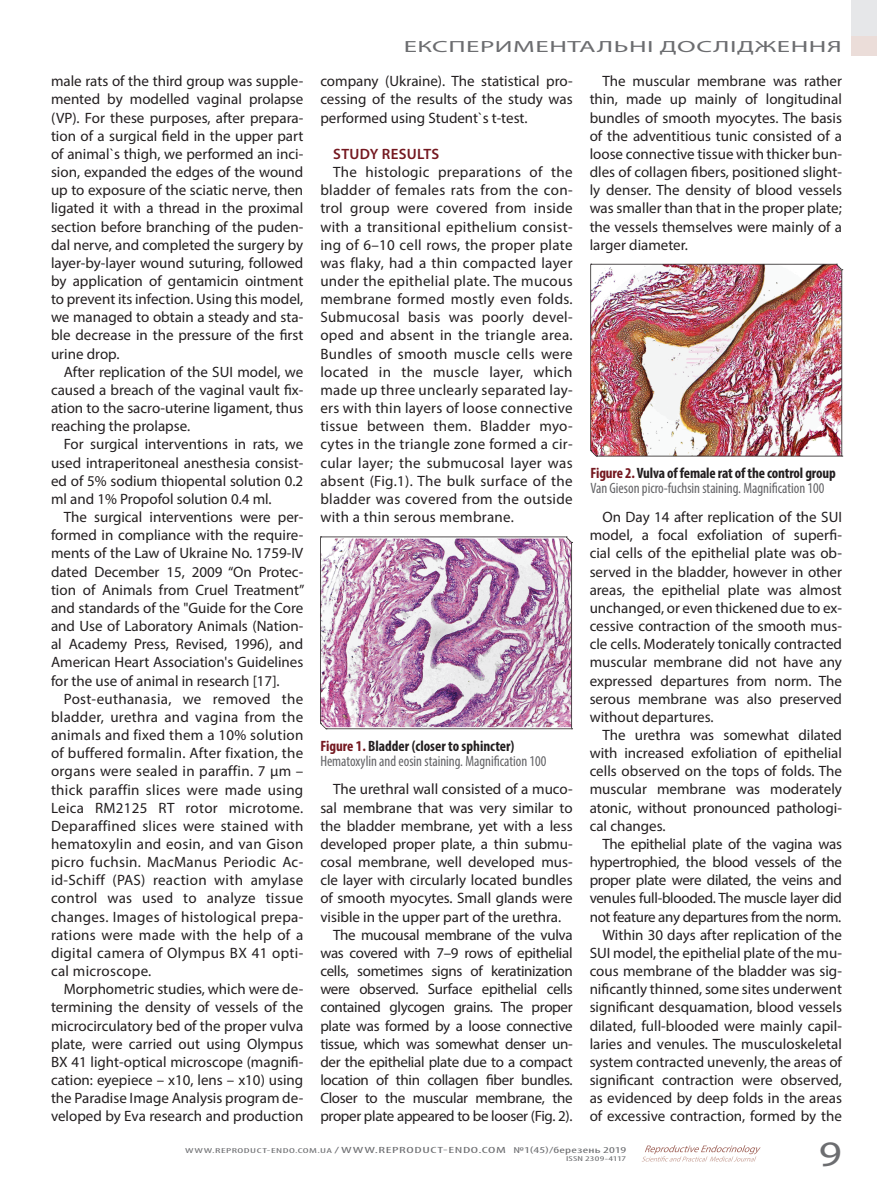
<style>
.page{position:relative;width:893px;height:1187px;background:#fff}
.page>*{position:absolute;margin:0;border:0;box-sizing:border-box;transform-origin:0 0}
.t1{font:35.85px "Myriad Pro";color:#6c6d70;scale:1.25 1}
.t2{font:16.2px "Myriad Pro";letter-spacing:.02em;color:#6c6d70;scale:1.67 1}
.t3{font:15px/18.1px "Myriad Pro";color:#231f20;text-align:justify}
.t4{font:15px "Myriad Pro";letter-spacing:-.02em;color:#231f20}
.t5{font:condensed 15px/15px "Myriad Pro";color:#636366}
.t6{font:600 15px "Myriad Pro";letter-spacing:.02em;color:#741820}
.t7{font:condensed 9px "Myriad Pro";letter-spacing:.035em;color:#6c6d70;scale:1.82 1}
.t8{font:condensed 7.2px "Myriad Pro";letter-spacing:.01em;color:#6c6d70;scale:1.67 1}
.s1{font-weight:700;color:#741820}
.s2{font-weight:700;color:#231f20}
.s3{font-size:7.2px}
</style>
<div class="page">
<div style="left:851px;top:0;width:26px;height:55px;background:#ebddd9"></div>
<div style="left:851px;top:0;width:26px;height:36px;background:#e6e7e9"></div>
<svg style="left:643px;top:1145px;width:118px;height:16px"></svg>
<img style="left:320px;top:536px;width:253px;height:193px">
<img style="left:590px;top:264px;width:253px;height:193px">
<p class="t3" style="left:51px;top:72px;width:254px">male rats of the third group was supple&shy;mented by modelled vaginal prolapse (VP). For these purposes, after prepara&shy;tion of a surgical field in the upper part of animal`s thigh, we performed an inci&shy;sion, expanded the edges of the wound up to exposure of the sciatic nerve, then ligated it with a thread in the proximal section before branching of the puden&shy;dal nerve, and completed the surgery by layer-by-layer wound suturing, followed by application of gentamicin ointment to prevent its infection. Using this model, we managed to obtain a steady and sta&shy;ble decrease in the pressure of the first urine drop.</p>
<p class="t3" style="left:51px;top:362px;width:254px;text-indent:13px">After replication of the SUI model, we caused a breach of the vaginal vault fix&shy;ation to the sacro-uterine ligament, thus reaching the prolapse.</p>
<p class="t3" style="left:51px;top:435px;width:254px;text-indent:13px">For surgical interventions in rats, we used intraperitoneal anesthesia consist&shy;ed of 5% sodium thiopental solution 0.2 ml and 1% Propofol solution 0.4 ml.</p>
<p class="t3" style="left:51px;top:507px;width:255px;text-indent:13px">The surgical interventions were per&shy;formed in compliance with the require&shy;ments of the Law of Ukraine No. 1759-IV dated December 15, 2009 “On Protec&shy;tion of Animals from Cruel Treatment” and standards of the "Guide for the Core and Use of Laboratory Animals (Nation&shy;al Academy Press, Revised, 1996), and American Heart Association's Guidelines for the use of animal in research [17].</p>
<p class="t3" style="left:51px;top:689px;width:254px;text-indent:13px">Post-euthanasia, we removed the bladder, urethra and vagina from the animals and fixed them a 10% solution of buffered formalin. After fixation, the organs were sealed in paraffin. 7 μm – thick paraffin slices were made using Leica RM2125 RT rotor microtome.<br>Deparaffined slices were stained with hematoxylin and eosin, and van Gison picro fuchsin. MacManus Periodic Ac&shy;id-Schiff (PAS) reaction with amylase control was used to analyze tissue changes. Images of histological prepa&shy;rations were made with the help of a digital camera of Olympus BX 41 opti&shy;cal microscope.</p>
<p class="t3" style="left:51px;top:979px;width:254px;text-indent:13px">Morphometric studies, which were de&shy;termining the density of vessels of the microcirculatory bed of the proper vulva plate, were carried out using Olympus BX 41 light-optical microscope (magnifi&shy;cation: eyepiece – x10, lens – x10) using the Paradise Image Analysis program de&shy;veloped by Eva research and production</p>
<p class="t2" style="left:404px;top:36px;width:264px">ЕКСПЕРИМЕНТАЛЬНІ ДОСЛІДЖЕННЯ</p>
<p class="t3" style="left:320px;top:72px;width:254px">company (Ukraine). The statistical pro&shy;cessing of the results of the study was performed using Student`s t-test.</p>
<p class="t6" style="left:333px;top:144px;width:107px">STUDY RESULTS</p>
<p class="t3" style="left:320px;top:163px;width:254px;text-indent:13px">The histologic preparations of the bladder of females rats from the con&shy;trol group were covered from inside with a transitional epithelium consist&shy;ing of 6–10 cell rows, the proper plate was flaky, had a thin compacted layer under the epithelial plate. The mucous membrane formed mostly even folds.<br>Submucosal basis was poorly devel&shy;oped and absent in the triangle area.<br>Bundles of smooth muscle cells were located in the muscle layer, which made up three unclearly separated lay&shy;ers with thin layers of loose connective tissue between them. Bladder myo&shy;cytes in the triangle zone formed a cir&shy;cular layer; the submucosal layer was absent (Fig.1). The bulk surface of the bladder was covered from the outside with a thin serous membrane.</p>
<p class="t5" style="left:320px;top:738px;width:228px"><span class="s1">Figure 1.</span> <span class="s2">Bladder (closer to sphincter)<br></span>Hematoxylin and eosin staining. Magnification 100</p>
<p class="t3" style="left:333px;top:780px;width:241px">The urethral wall consisted of a muco-</p>
<p class="t3" style="left:320px;top:798px;width:254px">sal membrane that was very similar to</p>
<p class="t3" style="left:320px;top:816px;width:254px">the bladder membrane, yet with a less</p>
<p class="t3" style="left:320px;top:834px;width:254px">developed proper plate, a thin submu-</p>
<p class="t3" style="left:320px;top:852px;width:254px">cosal membrane, well developed mus-</p>
<p class="t3" style="left:320px;top:870px;width:254px">cle layer with circularly located bundles</p>
<p class="t3" style="left:320px;top:889px;width:254px">of smooth myocytes. Small glands were</p>
<p class="t3" style="left:320px;top:907px;width:242px">visible in the upper part of the urethra.</p>
<p class="t4" style="left:333px;top:925px;width:241px">The mucousal membrane of the vulva</p>
<p class="t4" style="left:320px;top:943px;width:254px">was covered with 7–9 rows of epithelial</p>
<p class="t4" style="left:320px;top:961px;width:254px">cells, sometimes signs of keratinization</p>
<p class="t4" style="left:320px;top:979px;width:254px">were observed. Surface epithelial cells</p>
<p class="t4" style="left:320px;top:998px;width:254px">contained glycogen grains. The proper</p>
<p class="t4" style="left:320px;top:1016px;width:254px">plate was formed by a loose connective</p>
<p class="t4" style="left:320px;top:1034px;width:254px">tissue, which was somewhat denser un-</p>
<p class="t4" style="left:320px;top:1052px;width:254px">der the epithelial plate due to a compact</p>
<p class="t4" style="left:320px;top:1070px;width:254px">location of thin collagen fiber bundles.</p>
<p class="t4" style="left:320px;top:1088px;width:254px">Closer to the muscular membrane, the</p>
<p class="t4" style="left:320px;top:1106px;width:254px">proper plate appeared to be looser (Fig. 2).</p>
<p class="t3" style="left:590px;top:72px;width:254px;text-indent:13px">The muscular membrane was rather thin, made up mainly of longitudinal bundles of smooth myocytes. The basis of the adventitious tunic consisted of a loose connective tissue with thicker bun&shy;dles of collagen fibers, positioned slight&shy;ly denser. The density of blood vessels was smaller than that in the proper plate; the vessels themselves were mainly of a larger diameter.</p>
<p class="t5" style="left:591px;top:465px;width:247px"><span class="s1">Figure 2.</span> <span class="s2">Vulva of female rat of the control group<br></span>Van Gieson picro-fuchsin staining. Magnification 100</p>
<p class="t3" style="left:590px;top:507px;width:254px;text-indent:13px">On Day 14 after replication of the SUI model, a focal exfoliation of superfi&shy;cial cells of the epithelial plate was ob&shy;served in the bladder, however in other areas, the epithelial plate was almost unchanged, or even thickened due to ex&shy;cessive contraction of the smooth mus&shy;cle cells. Moderately tonically contracted muscular membrane did not have any expressed departures from norm. The serous membrane was also preserved without departures.</p>
<p class="t3" style="left:590px;top:725px;width:254px;text-indent:13px">The urethra was somewhat dilated with increased exfoliation of epithelial cells observed on the tops of folds. The muscular membrane was moderately atonic, without pronounced pathologi&shy;cal changes.</p>
<p class="t3" style="left:590px;top:834px;width:254px;text-align:right">The epithelial plate of the vagina was hypertrophied, the blood vessels of the proper plate were dilated, the veins and venules full-blooded. The muscle layer did not feature any departures from the norm.<br>Within 30 days after replication of the SUI model, the epithelial plate of the mu&shy;cous membrane of the bladder was sig&shy;nificantly thinned, some sites underwent significant desquamation, blood vessels dilated, full-blooded were mainly capil&shy;laries and venules. The musculoskeletal system contracted unevenly, the areas of significant contraction were observed, as evidenced by deep folds in the areas of excessive contraction, formed by the</p>
<p class="t7" style="left:185px;top:1144px;width:244px"><span class="s3">WWW.REPRODUCT-ENDO.COM.UA</span> /WWW.REPRODUCT-ENDO.COM №1(45)/березень 2019</p>
<p class="t8" style="left:566px;top:1153px;width:37px">ISSN 2309-4117</p>
<h1 class="t1" style="left:819px;top:1132px;width:20px">9</h1>
</div>
